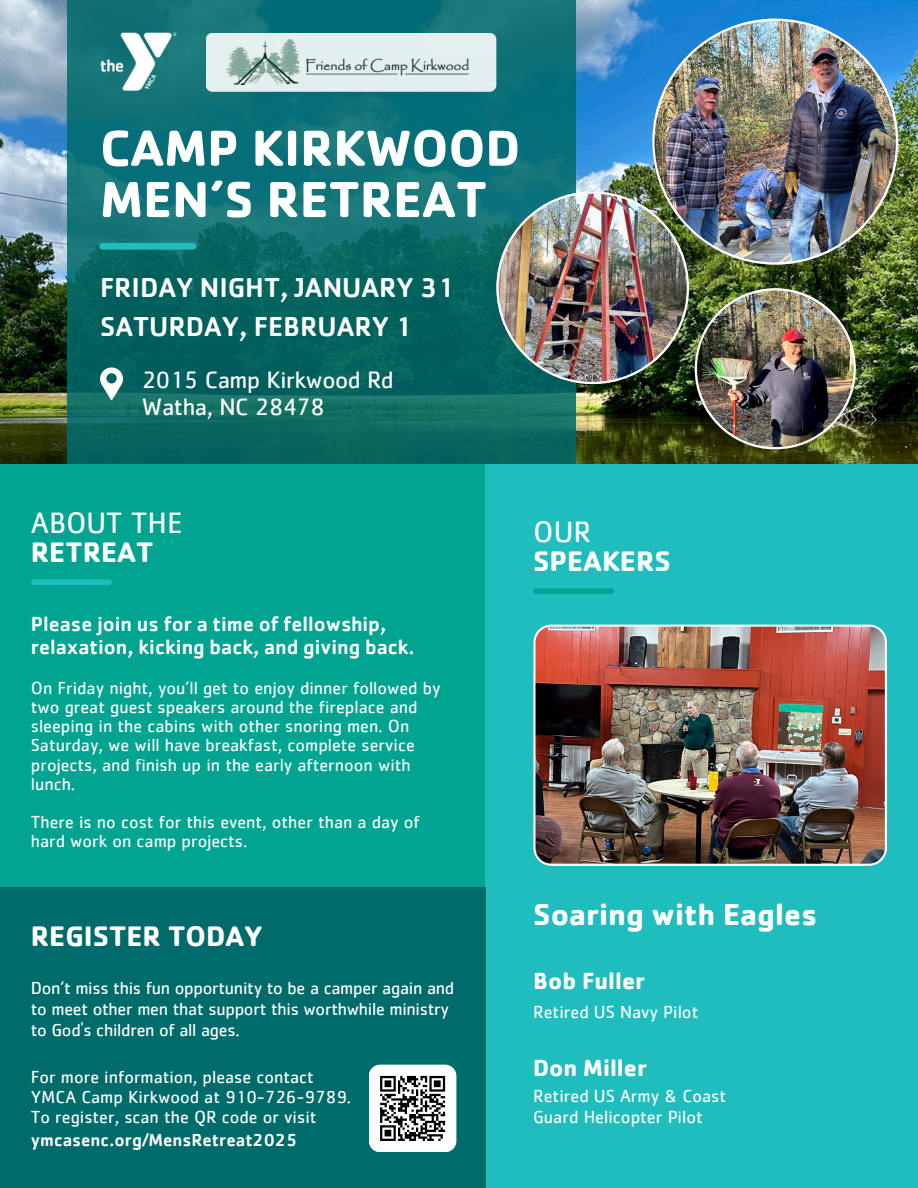
<style>
.page{position:relative;width:918px;height:1188px;background:#fff}
.page>*{position:absolute;margin:0;border:0;box-sizing:border-box;transform-origin:0 0}
.t1{font:700 52.5px/51.3px "Cachet";color:#fff}
.t2{font:700 31.2px "Cachet";color:#fff}
.t3{font:30.45px "Cachet";color:#fff}
.t4{font:700 29.1px "Cachet";color:#fff}
.t5{font:500 28.2px/38.7px "Cachet";color:#fff}
.t6{font:24.45px "Cachet";letter-spacing:-.015em;color:#fff}
.t7{font:700 24.15px "Cachet";color:#fff}
.t8{font:500 21px/22.5px "Cachet";color:#fff}
.t9{font:18.15px/21.3px "Cachet";color:#fff}
.t10{font:18px/19.2px "Cachet";color:#fff}
.t11{font:500 18px "Cachet";color:#fff}
</style>
<div class="page">
<img style="left:0;top:0;width:918px;height:464px">
<div style="left:0;top:464px;width:496px;height:423px;background:#01a490"></div>
<div style="left:486px;top:464px;width:432px;height:724px;background:#20bdbe"></div>
<div style="left:0;top:887px;width:486px;height:301px;background:#006b6b"></div>
<svg style="left:68px;top:0;width:508px;height:464px;background:#0a6b6b"></svg>
<div style="left:103px;top:243px;width:90px;height:7px;background:#20bdbe"></div>
<div style="left:536px;top:588px;width:75px;height:6px;background:#01a490"></div>
<div style="left:34px;top:579px;width:75px;height:6px;background:#20bdbe"></div>
<img style="left:496px;top:191px;width:193px;height:193px">
<img style="left:695px;top:288px;width:161px;height:161px">
<img style="left:652px;top:19px;width:246px;height:246px">
<svg style="left:100px;top:367px;width:23px;height:34px"></svg>
<img style="left:101px;top:33px;width:75px;height:58px">
<div style="left:206px;top:33px;width:290px;height:59px;background:#e3eeef;border-radius:7px"></div>
<img style="left:225px;top:40px;width:244px;height:45px">
<svg style="left:369px;top:1065px;width:87px;height:87px;background:#b3b5b5"></svg>
<img style="left:533px;top:624px;width:354px;height:242px">
<h2 class="t1" style="left:100px;top:121px;width:422px">CAMP KIRKWOOD<br>MEN’S RETREAT</h2>
<p class="t5" style="left:100px;top:267px;width:356px">FRIDAY NIGHT, JANUARY 31<br>SATURDAY, FEBRUARY 1</p>
<h2 class="t6" style="left:142px;top:369px;width:253px">2015 Camp Kirkwood Rd</h2>
<p class="t6" style="left:142px;top:395px;width:184px">Watha, NC 28478</p>
<p class="t3" style="left:31px;top:509px;width:153px">ABOUT THE</p>
<p class="t3" style="left:533px;top:518px;width:59px">OUR</p>
<h5 class="t4" style="left:31px;top:534px;width:124px">RETREAT</h5>
<p class="t4" style="left:533px;top:543px;width:139px">SPEAKERS</p>
<h6 class="t8" style="left:31px;top:612px;width:386px">Please join us for a time of fellowship, relaxation, kicking back, and giving back.</h6>
<p class="t10" style="left:31px;top:679px;width:411px">On Friday night, you’ll get to enjoy dinner followed by two great guest speakers around the fireplace and sleeping in the cabins with other snoring men. On Saturday, we will have breakfast, complete service projects, and finish up in the early afternoon with lunch.</p>
<p class="t10" style="left:31px;top:813px;width:390px">There is no cost for this event, other than a day of hard work on camp projects.</p>
<p class="t4" style="left:31px;top:917px;width:233px">REGISTER TODAY</p>
<h3 class="t10" style="left:31px;top:978px;width:425px;line-height:21.3px">Don’t miss this fun opportunity to be a camper again and to meet other men that support this worthwhile ministry to God's children of all ages.</h3>
<p class="t10" style="left:31px;top:1067px;width:322px;line-height:20.2px">For more information, please contact<br>YMCA Camp Kirkwood at 910-726-9789.<br>To register, scan the QR code or visit</p>
<p class="t11" style="left:31px;top:1128px;width:268px">ymcasenc.org/MensRetreat2025</p>
<p class="t2" style="left:533px;top:894px;width:286px">Soaring with Eagles</p>
<h3 class="t7" style="left:533px;top:965px;width:114px">Bob Fuller</h3>
<h2 class="t9" style="left:533px;top:1002px;width:167px">Retired US Navy Pilot</h2>
<h1 class="t7" style="left:533px;top:1052px;width:115px">Don Miller</h1>
<p class="t9" style="left:533px;top:1086px;width:194px">Retired US Army &amp; Coast<br>Guard Helicopter Pilot</p>
</div>
